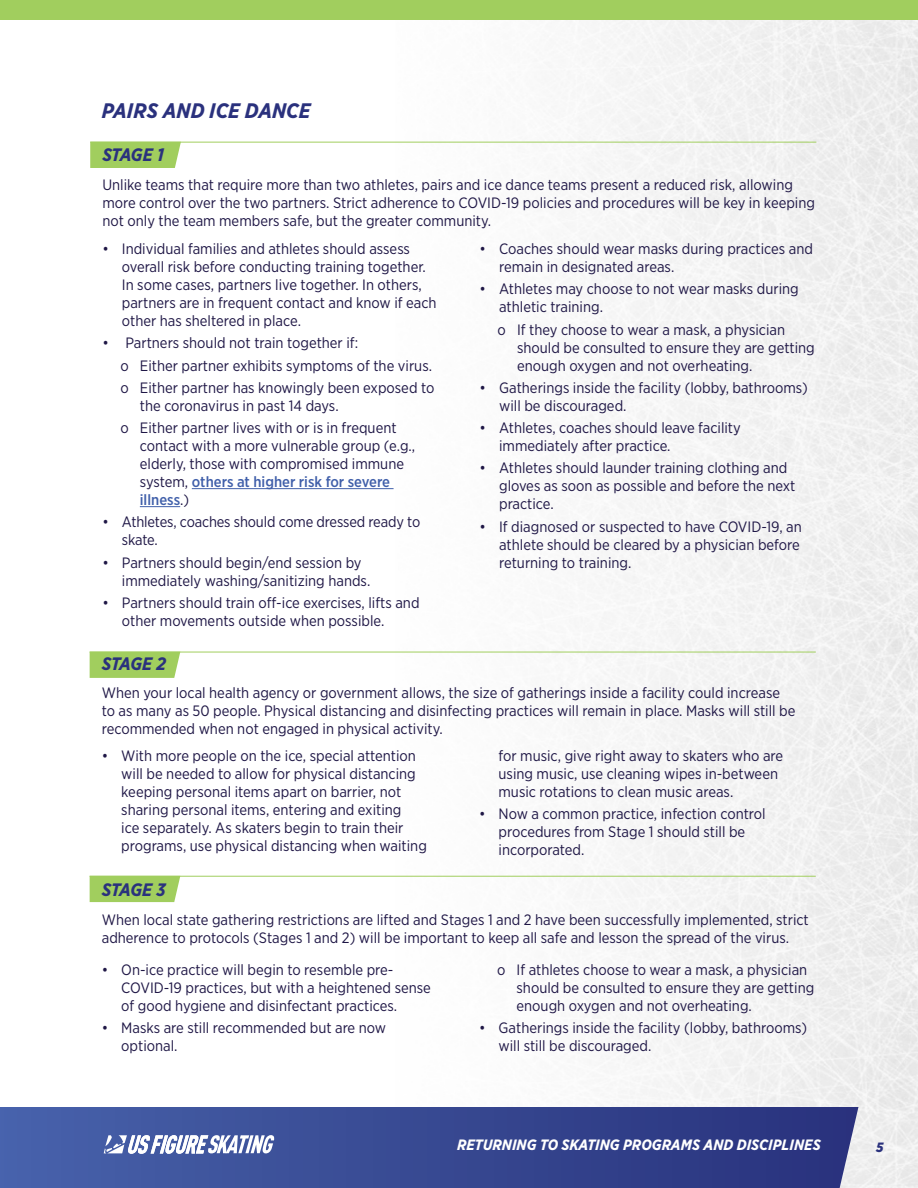
<style>
.page{position:relative;width:918px;height:1188px;background:#fff}
.page>*{position:absolute;margin:0;border:0;box-sizing:border-box;transform-origin:0 0}
.t1{font:italic 700 21px "Gotham Narrow";color:#2a317d}
.t2{font:italic 700 18px "Gotham Narrow";letter-spacing:-.035em;color:#2a317d}
.t3{font:15px/18px "Gotham Narrow";color:#1f1746}
.t4{font:italic 700 15px "Gotham Narrow";color:#fff}
.t5{font:italic 900 13.5px "Gotham Narrow";color:#2a317d}
.s1{font-weight:500;color:#4160aa}
</style>
<div class="page">
<img style="left:288px;top:19px;width:630px;height:1169px">
<div style="left:90px;top:143px;width:91px;height:25px;background:#a1ce5e"></div>
<svg style="left:90px;top:653px;width:90px;height:25px;background:#a4cf63"></svg>
<div style="left:90px;top:877px;width:90px;height:25px;background:#a1ce5e"></div>
<hr style="left:192px;top:488px;width:202px;height:1px;background:#4160aa">
<hr style="left:140px;top:506px;width:40px;height:1px;background:#4160aa">
<hr style="left:90px;top:652px;width:726px;height:1px;background:#a1ce5e">
<hr style="left:90px;top:142px;width:726px;height:1px;background:#a1ce5e">
<hr style="left:90px;top:876px;width:726px;height:1px;background:#a1ce5e">
<svg style="left:0;top:1107px;width:858px;height:81px;background:#394a93"></svg>
<svg style="left:104px;top:1135px;width:170px;height:19px"></svg>
<div style="left:0;top:0;width:918px;height:19px;background:#a1ce5e"></div>
<h1 class="t1" style="left:102px;top:97px;width:211px">PAIRS AND ICE DANCE</h1>
<p class="t2" style="left:102px;top:143px;width:63px">STAGE 1</p>
<p class="t3" style="left:102px;top:176px;width:714px">Unlike teams that require more than two athletes, pairs and ice dance teams present a reduced risk, allowing more control over the two partners. Strict adherence to COVID-19 policies and procedures will be key in keeping not only the team members safe, but the greater community.</p>
<p class="t3" style="left:122px;top:239px;width:316px;text-indent:-20px">• Individual families and athletes should assess overall risk before conducting training together.<br>In some cases, partners live together. In others, partners are in frequent contact and know if each other has sheltered in place.</p>
<p class="t3" style="left:120px;top:331px;width:316px;line-height:22.4px;text-indent:-18px">• Partners should not train together if:<br>o Either partner exhibits symptoms of the virus. o Either partner has knowingly been exposed to</p>
<p class="t3" style="left:120px;top:394px;width:278px;line-height:22.4px;text-indent:20px">the coronavirus in past 14 days.<br>o Either partner lives with or is in frequent</p>
<p class="t3" style="left:140px;top:437px;width:277px">contact with a more vulnerable group (e.g., elderly, those with compromised immune system, <span class="s1">others at higher risk for severe illness</span>.)</p>
<p class="t3" style="left:122px;top:513px;width:300px;text-indent:-19px">• Athletes, coaches should come dressed ready to skate.</p>
<p class="t3" style="left:122px;top:553px;width:250px;text-indent:-20px">• Partners should begin/end session by immediately washing/sanitizing hands.</p>
<p class="t3" style="left:122px;top:594px;width:299px;text-indent:-20px">• Partners should train off-ice exercises, lifts and other movements outside when possible.</p>
<p class="t2" style="left:102px;top:652px;width:66px">STAGE 2</p>
<p class="t3" style="left:499px;top:239px;width:315px;text-indent:-20px">• Coaches should wear masks during practices and remain in designated areas.</p>
<p class="t3" style="left:499px;top:280px;width:301px;text-indent:-19px">• Athletes may choose to not wear masks during athletic training.</p>
<p class="t3" style="left:517px;top:320px;width:299px;text-indent:-20px">o If they choose to wear a mask, a physician should be consulted to ensure they are getting enough oxygen and not overheating.</p>
<p class="t3" style="left:499px;top:378px;width:310px;text-indent:-20px">• Gatherings inside the facility (lobby, bathrooms) will be discouraged.</p>
<p class="t3" style="left:499px;top:419px;width:243px;text-indent:-19px">• Athletes, coaches should leave facility immediately after practice.</p>
<p class="t3" style="left:499px;top:459px;width:298px;text-indent:-19px">• Athletes should launder training clothing and gloves as soon as possible and before the next practice.</p>
<p class="t3" style="left:499px;top:517px;width:304px;text-indent:-19px">• If diagnosed or suspected to have COVID-19, an athlete should be cleared by a physician before returning to training.</p>
<p class="t3" style="left:102px;top:683px;width:695px">When your local health agency or government allows, the size of gatherings inside a facility could increase to as many as 50 people. Physical distancing and disinfecting practices will remain in place. Masks will still be recommended when not engaged in physical activity.</p>
<p class="t3" style="left:121px;top:746px;width:307px;text-indent:-20px">• With more people on the ice, special attention will be needed to allow for physical distancing keeping personal items apart on barrier, not sharing personal items, entering and exiting<br>ice separately. As skaters begin to train their programs, use physical distancing when waiting</p>
<p class="t3" style="left:499px;top:746px;width:286px">for music, give right away to skaters who are using music, use cleaning wipes in-between music rotations to clean music areas.</p>
<p class="t3" style="left:499px;top:805px;width:269px;text-indent:-20px">• Now a common practice, infection control procedures from Stage 1 should still be incorporated.</p>
<p class="t2" style="left:102px;top:878px;width:65px">STAGE 3</p>
<p class="t3" style="left:102px;top:911px;width:709px">When local state gathering restrictions are lifted and Stages 1 and 2 have been successfully implemented, strict adherence to protocols (Stages 1 and 2) will be important to keep all safe and lesson the spread of the virus.</p>
<p class="t3" style="left:121px;top:961px;width:311px;text-indent:-20px">• On-ice practice will begin to resemble pre-<br>COVID-19 practices, but with a heightened sense of good hygiene and disinfectant practices.</p>
<p class="t3" style="left:121px;top:1019px;width:266px;text-indent:-20px">• Masks are still recommended but are now optional.</p>
<p class="t3" style="left:517px;top:961px;width:299px;text-indent:-20px">o If athletes choose to wear a mask, a physician should be consulted to ensure they are getting enough oxygen and not overheating.</p>
<p class="t3" style="left:499px;top:1019px;width:310px;text-indent:-19px">• Gatherings inside the facility (lobby, bathrooms) will still be discouraged.</p>
<p class="t4" style="left:457px;top:1136px;width:365px">RETURNING TO SKATING PROGRAMS AND DISCIPLINES</p>
<p class="t5" style="left:876px;top:1138px;width:9px">5</p>
</div>
